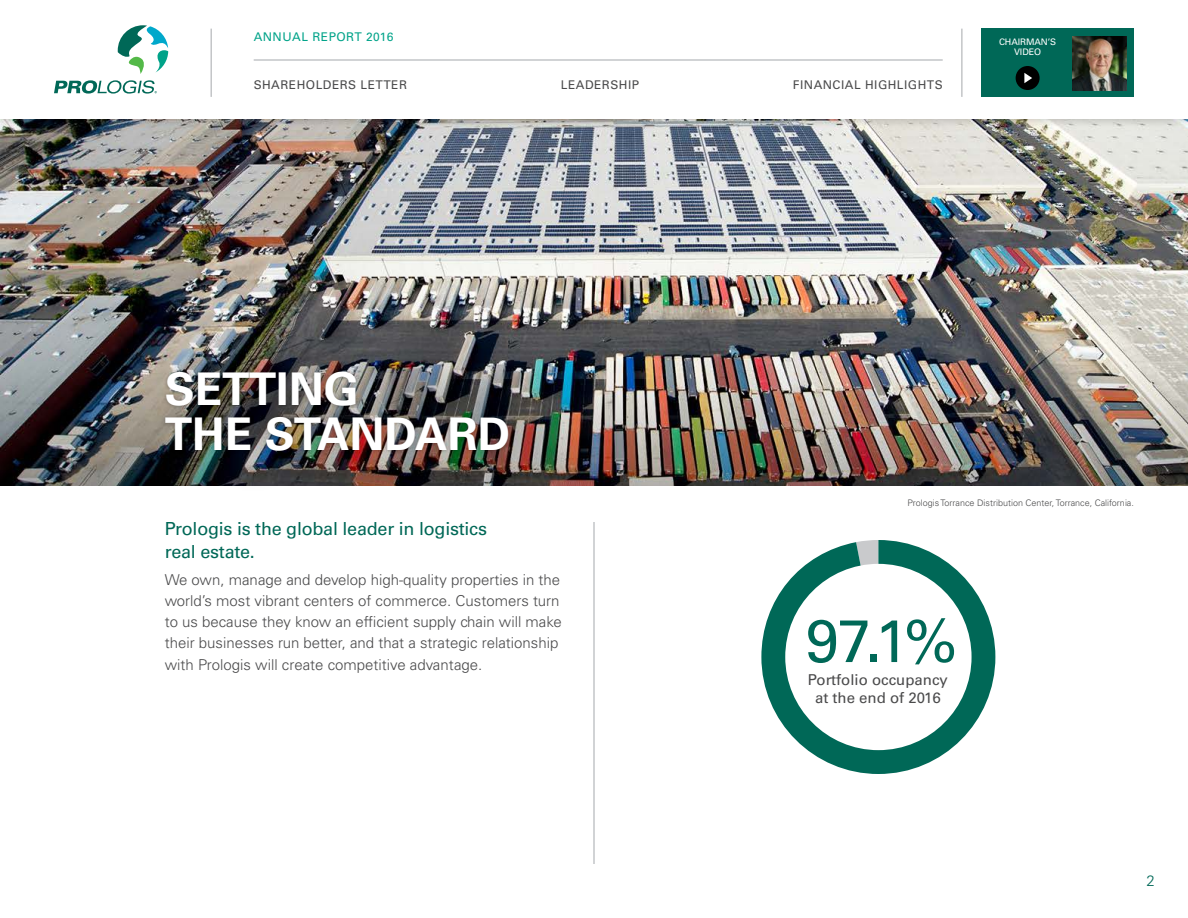
<style>
.page{position:relative;width:1188px;height:918px;background:#fff}
.page>*{position:absolute;margin:0;border:0;box-sizing:border-box;transform-origin:0 0}
.t1{font:60px "Univers LT Std";color:#006857}
.t2{font:700 45px/45px "Univers LT Std";color:#fff}
.t3{font:18px/22.5px "Univers LT Std";letter-spacing:-.015em;color:#006857}
.t4{font:300 15px/21px "Univers LT Std";color:#4a4a4b}
.t5{font:15px/18px "Univers LT Std";color:#4a4a4b;text-align:center}
.t6{font:300 15px "Univers LT Std";color:#006857}
.t7{font:12px "Univers LT Std";letter-spacing:.04em;color:#4a4a4b}
.t8{font:12px "Univers LT Std";letter-spacing:.04em;color:#00a389}
.t9{font:300 9px "Univers LT Std";color:#4a4a4b}
.t10{font:9px/9.8px "Univers LT Std";letter-spacing:-.01em;color:#fff;text-align:center}
</style>
<div class="page">
<img style="left:0;top:129px;width:1188px;height:357px">
<svg style="left:223px;top:369px;width:92px;height:91px"></svg>
<img style="left:237px;top:310px;width:150px;height:150px;border-radius:50%">
<img style="left:356px;top:320px;width:150px;height:151px;border-radius:50%">
<img style="left:454px;top:371px;width:100px;height:101px;border-radius:50%">
<img style="left:147px;top:336px;width:124px;height:124px;border-radius:50%">
<div style="left:161px;top:368px;width:351px;height:86px;background:#000;opacity:.3"></div>
<svg style="left:761px;top:540px;width:234px;height:234px;fill:#006857"></svg>
<div style="left:785px;top:564px;width:187px;height:186px;background:#fff;border-radius:50%"></div>
<hr style="left:594px;top:522px;width:1px;height:342px;background:#a5a8ac">
<div style="left:0;top:0;width:1188px;height:129px;background:#000;opacity:.2"></div>
<div style="left:0;top:0;width:1188px;height:118px;background:#fff"></div>
<hr style="left:254px;top:60px;width:689px;height:1px;background:#a5a8ac">
<hr style="left:211px;top:29px;width:1px;height:68px;background:#a5a8ac">
<hr style="left:962px;top:29px;width:1px;height:68px;background:#a5a8ac">
<svg style="left:118px;top:25px;width:50px;height:49px"></svg>
<svg style="left:54px;top:80px;width:103px;height:14px"></svg>
<div style="left:981px;top:28px;width:153px;height:69px;background:#006857"></div>
<div style="left:1016px;top:66px;width:24px;height:24px;background:#000;border-radius:50%"></div>
<svg style="left:1024px;top:73px;width:8px;height:10px"></svg>
<img style="left:1073px;top:36px;width:54px;height:54px">
<p class="t8" style="left:254px;top:29px;width:141px">ANNUAL REPORT 2016</p>
<p class="t7" style="left:254px;top:77px;width:155px">SHAREHOLDERS LETTER</p>
<p class="t7" style="left:561px;top:77px;width:80px">LEADERSHIP</p>
<p class="t7" style="left:793px;top:77px;width:151px">FINANCIAL HIGHLIGHTS</p>
<p class="t10" style="left:999px;top:37px;width:59px">CHAIRMAN’S<br>VIDEO</p>
<h2 class="t2" style="left:165px;top:367px;width:347px">SETTING<br>THE STANDARD</h2>
<p class="t3" style="left:165px;top:518px;width:324px">Prologis is the global leader in logistics real estate.</p>
<p class="t4" style="left:165px;top:569px;width:399px">We own, manage and develop high-quality properties in the world’s most vibrant centers of commerce. Customers turn to us because they know an efficient supply chain will make their businesses run better, and that a strategic relationship</p>
<p class="t4" style="left:165px;top:654px;width:319px">with Prologis will create competitive advantage.</p>
<p class="t9" style="left:907px;top:497px;width:228px">Prologis Torrance Distribution Center, Torrance, California.</p>
<h1 class="t1" style="left:806px;top:605px;width:153px">97.1%</h1>
<p class="t5" style="left:808px;top:670px;width:142px">Portfolio occupancy at the end of 2016</p>
<p class="t6" style="left:1146px;top:872px;width:10px">2</p>
</div>
